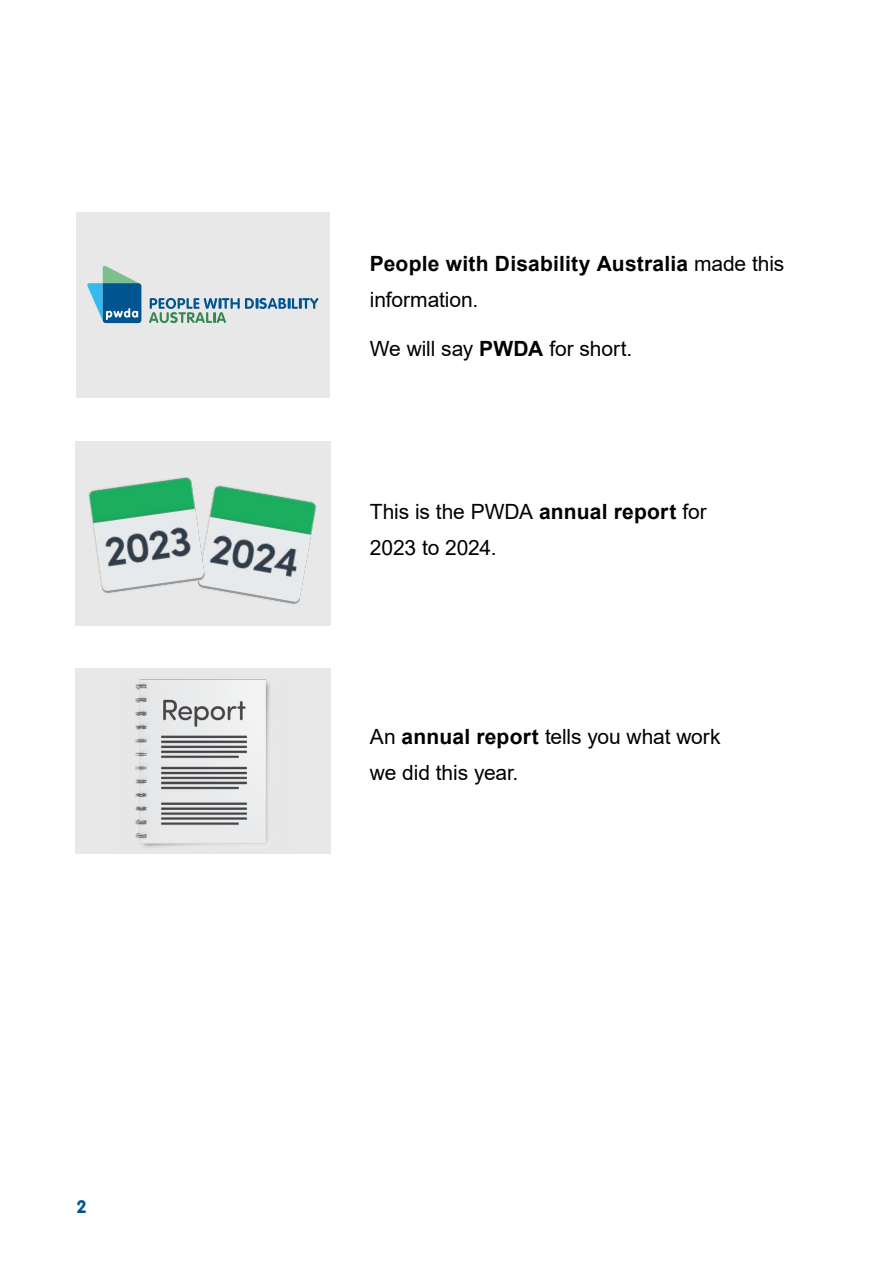
<style>
.page{position:relative;width:893px;height:1263px;background:#fff}
.page>*{position:absolute;margin:0;border:0;box-sizing:border-box;transform-origin:0 0}
.t1{font:21px/36px "Arial";letter-spacing:-.005em;color:#000}
.t2{font:700 21px/36px "Arial";letter-spacing:.01em;color:#000}
.t3{font:18px "VAG Rounded Bold";color:#005496}
.s1{font-weight:400}
.s2{font-weight:700}
</style>
<div class="page">
<div style="left:76px;top:213px;width:254px;height:185px;background:#e8e8e8"></div>
<svg style="left:149px;top:298px;width:169px;height:25px"></svg>
<svg style="left:87px;top:265px;width:54px;height:58px"></svg>
<div style="left:76px;top:441px;width:255px;height:185px;background:#e8e8e8"></div>
<img style="left:207px;top:485px;width:110px;height:119px">
<img style="left:88px;top:476px;width:119px;height:117px">
<div style="left:76px;top:668px;width:255px;height:185px;background:#e8e8e8"></div>
<img style="left:135px;top:679px;width:135px;height:169px">
<p class="t3" style="left:77px;top:1196px;width:12px">2</p>
<p class="t2" style="left:370px;top:246px;width:416px">People with Disability Australia <span class="s1">made this information.</span></p>
<p class="t1" style="left:370px;top:330px;width:264px">We will say <span class="s2">PWDA</span> for short.</p>
<p class="t1" style="left:370px;top:494px;width:338px">This is the PWDA <span class="s2">annual report</span> for<br>2023 to 2024.</p>
<p class="t1" style="left:370px;top:719px;width:352px">An <span class="s2">annual report</span> tells you what work we did this year.</p>
</div>
